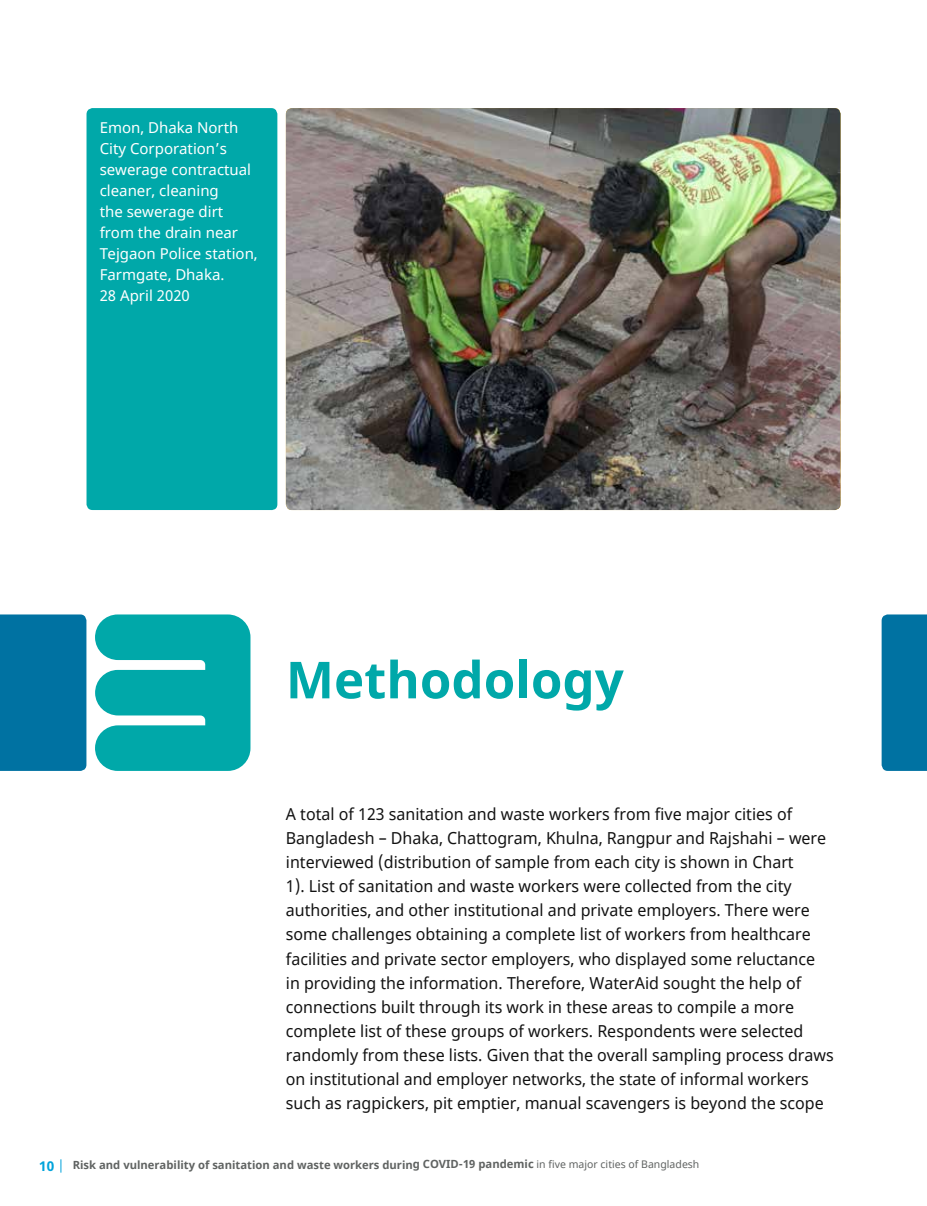
<style>
.page{position:relative;width:927px;height:1206px;background:#fff}
.page>*{position:absolute;margin:0;border:0;box-sizing:border-box;transform-origin:0 0}
.t1{font:700 51px "Noto Sans";color:#00a8a9}
.t2{font:16.5px/24px "Noto Sans";color:#121212}
.t3{font:15px/21px "Noto Sans";color:#fff}
.t4{font:700 13.5px "Noto Sans";color:#00a3db}
.t5{font:700 11.25px "Noto Sans";letter-spacing:-.005em;color:#606362}
.s1{font-weight:400;font-size:10.5px}
</style>
<div class="page">
<svg style="left:61px;top:1159px;width:1px;height:13px"></svg>
<svg style="left:95px;top:614px;width:155px;height:156px;background:#20b3b4"></svg>
<div style="left:86px;top:108px;width:191px;height:402px;background:#00a8a9;border-radius:6px"></div>
<img style="left:286px;top:108px;width:554px;height:402px">
<div style="left:0;top:614px;width:86px;height:156px;background:#0072a2"></div>
<div style="left:881px;top:614px;width:45px;height:156px;background:#0072a2"></div>
<p class="t3" style="left:100px;top:117px;width:159px">Emon, Dhaka North<br>City Corporation’s sewerage contractual cleaner, cleaning<br>the sewerage dirt from the drain near<br>Tejgaon Police station,<br>Farmgate, Dhaka.<br>28 April 2020</p>
<h1 class="t1" style="left:286px;top:643px;width:339px">Methodology</h1>
<p class="t2" style="left:286px;top:802px;width:549px">A total of 123 sanitation and waste workers from five major cities of Bangladesh – Dhaka, Chattogram, Khulna, Rangpur and Rajshahi – were interviewed (distribution of sample from each city is shown in Chart<br>1). List of sanitation and waste workers were collected from the city authorities, and other institutional and private employers. There were some challenges obtaining a complete list of workers from healthcare facilities and private sector employers, who displayed some reluctance<br>in providing the information. Therefore, WaterAid sought the help of connections built through its work in these areas to compile a more complete list of these groups of workers. Respondents were selected randomly from these lists. Given that the overall sampling process draws on institutional and employer networks, the state of informal workers such as ragpickers, pit emptier, manual scavengers is beyond the scope</p>
<p class="t4" style="left:39px;top:1155px;width:16px">10</p>
<p class="t5" style="left:73px;top:1156px;width:628px">Risk and vulnerability of sanitation and waste workers during COVID-19 pandemic <span class="s1">in five major cities of Bangladesh</span></p>
</div>
